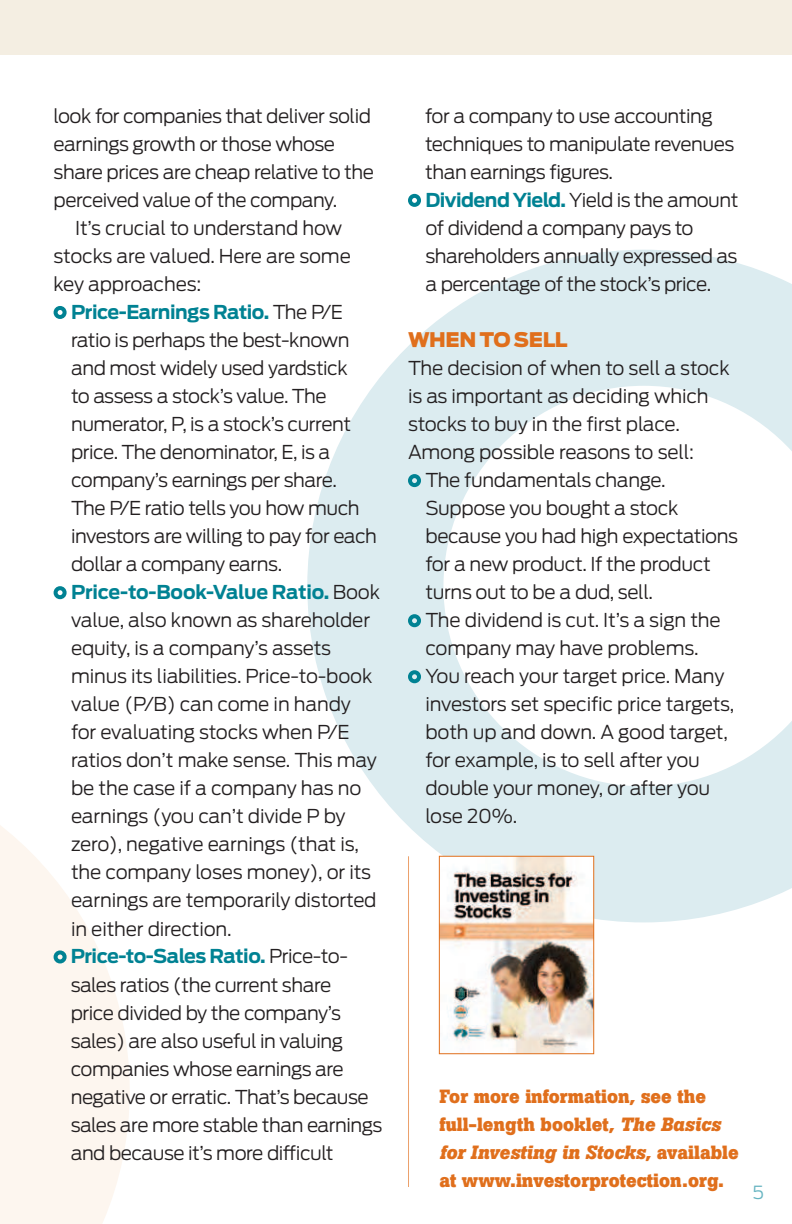
<style>
.page{position:relative;width:792px;height:1224px;background:#fff}
.page>*{position:absolute;margin:0;border:0;box-sizing:border-box;transform-origin:0 0}
.t1{font:900 20px "Antenna";letter-spacing:-.02em;color:#e06f1c}
.t2{font:300 19px/28px "Antenna";letter-spacing:-.025em;color:#231f20}
.t3{font:700 19px "Antenna";letter-spacing:-.025em;color:#008293}
.t4{font:700 19px/28px "Boton";color:#e06f1c}
.t5{font:italic 700 19px "Boton BQ";color:#e06f1c}
.t6{font:300 18px "Antenna";color:#66b4c1}
.s1{font-weight:300;color:#231f20}
.s2{font-weight:700;color:#008293}
.s3{font-family:"Boton BQ";font-style:italic}
.s4{font-family:"Boton";font-style:normal}
</style>
<div class="page">
<svg style="left:0;top:825px;width:130px;height:398px"></svg>
<div style="left:0;top:0;width:791px;height:55px;background:#f4eee2"></div>
<svg style="left:307px;top:249px;width:484px;height:673px"></svg>
<div style="left:54px;top:306px;width:13px;height:13px;border:4px solid #008293;border-radius:50%"></div>
<div style="left:54px;top:586px;width:13px;height:13px;border:4px solid #008293;border-radius:50%"></div>
<div style="left:54px;top:950px;width:13px;height:13px;border:4px solid #008293;border-radius:50%"></div>
<div style="left:408px;top:194px;width:13px;height:13px;border:4px solid #008293;border-radius:50%"></div>
<div style="left:408px;top:474px;width:13px;height:13px;border:4px solid #008293;border-radius:50%"></div>
<div style="left:408px;top:614px;width:13px;height:13px;border:4px solid #008293;border-radius:50%"></div>
<div style="left:408px;top:670px;width:13px;height:13px;border:4px solid #008293;border-radius:50%"></div>
<hr style="left:408px;top:856px;width:1px;height:330px;background:#eca16b">
<img style="left:440px;top:857px;width:152px;height:194px">
<div style="left:438px;top:855px;width:156px;height:198px;border:1px solid #e06f1c"></div>
<p class="t2" style="left:54px;top:103px;width:319px">look for companies that deliver solid</p>
<p class="t2" style="left:54px;top:131px;width:283px">earnings growth or those whose</p>
<p class="t2" style="left:54px;top:159px;width:322px">share prices are cheap relative to the</p>
<p class="t2" style="left:54px;top:187px;width:285px">perceived value of the company.</p>
<p class="t2" style="left:75px;top:215px;width:268px">It’s crucial to understand how</p>
<p class="t2" style="left:54px;top:243px;width:299px">stocks are valued. Here are some</p>
<p class="t2" style="left:54px;top:271px;width:149px">key approaches:</p>
<p class="t3" style="left:71px;top:304px;width:273px">Price-Earnings Ratio. <span class="s1">The P/E</span></p>
<p class="t2" style="left:71px;top:327px;width:280px">ratio is perhaps the best-known</p>
<p class="t2" style="left:71px;top:355px;width:278px">and most widely used yardstick</p>
<p class="t2" style="left:71px;top:383px;width:257px">to assess a stock’s value. The</p>
<p class="t2" style="left:71px;top:411px;width:281px">numerator, P, is a stock’s current</p>
<p class="t2" style="left:71px;top:439px;width:261px">price. The denominator, E, is a</p>
<p class="t2" style="left:71px;top:467px;width:267px">company’s earnings per share.</p>
<p class="t2" style="left:71px;top:495px;width:290px">The P/E ratio tells you how much</p>
<p class="t2" style="left:71px;top:523px;width:307px">investors are willing to pay for each</p>
<p class="t2" style="left:71px;top:551px;width:212px">dollar a company earns.</p>
<p class="t3" style="left:71px;top:584px;width:310px">Price-to-Book-Value Ratio. <span class="s1">Book</span></p>
<p class="t2" style="left:71px;top:607px;width:300px">value, also known as shareholder</p>
<p class="t2" style="left:71px;top:635px;width:261px">equity, is a company’s assets</p>
<p class="t2" style="left:71px;top:663px;width:302px">minus its liabilities. Price-to-book</p>
<p class="t2" style="left:71px;top:691px;width:281px">value (P/B) can come in handy</p>
<p class="t2" style="left:71px;top:719px;width:280px">for evaluating stocks when P/E</p>
<p class="t2" style="left:71px;top:747px;width:307px">ratios don’t make sense. This may</p>
<p class="t2" style="left:71px;top:775px;width:291px">be the case if a company has no</p>
<p class="t2" style="left:71px;top:803px;width:276px">earnings (you can’t divide P by</p>
<p class="t2" style="left:71px;top:831px;width:289px">zero), negative earnings (that is,</p>
<p class="t2" style="left:71px;top:859px;width:301px">the company loses money), or its</p>
<p class="t2" style="left:71px;top:887px;width:307px">earnings are temporarily distorted</p>
<p class="t2" style="left:71px;top:915px;width:162px">in either direction.</p>
<p class="t3" style="left:71px;top:948px;width:278px">Price-to-Sales Ratio. <span class="s1">Price-to-</span></p>
<p class="t2" style="left:71px;top:971px;width:262px">sales ratios (the current share</p>
<p class="t2" style="left:71px;top:999px;width:272px">price divided by the company’s</p>
<p class="t2" style="left:71px;top:1027px;width:274px">sales) are also useful in valuing</p>
<p class="t2" style="left:71px;top:1055px;width:274px">companies whose earnings are</p>
<p class="t2" style="left:71px;top:1083px;width:299px">negative or erratic. That’s because</p>
<p class="t2" style="left:71px;top:1111px;width:313px">sales are more stable than earnings</p>
<p class="t2" style="left:71px;top:1139px;width:264px">and because it’s more difficult</p>
<p class="t2" style="left:425px;top:103px;width:314px">for a company to use accounting techniques to manipulate revenues than earnings figures.<br><span class="s2">Dividend Yield.</span> Yield is the amount of dividend a company pays to shareholders annually expressed as a percentage of the stock’s price.</p>
<p class="t1" style="left:408px;top:328px;width:161px">WHEN TO SELL</p>
<p class="t2" style="left:408px;top:355px;width:323px">The decision of when to sell a stock</p>
<p class="t2" style="left:408px;top:383px;width:302px">is as important as deciding which</p>
<p class="t2" style="left:408px;top:411px;width:273px">stocks to buy in the first place.</p>
<p class="t2" style="left:408px;top:439px;width:287px">Among possible reasons to sell:</p>
<p class="t2" style="left:425px;top:467px;width:241px">The fundamentals change.</p>
<p class="t2" style="left:425px;top:495px;width:254px">Suppose you bought a stock</p>
<p class="t2" style="left:425px;top:523px;width:314px">because you had high expectations</p>
<p class="t2" style="left:425px;top:551px;width:286px">for a new product. If the product</p>
<p class="t2" style="left:425px;top:579px;width:229px">turns out to be a dud, sell.</p>
<p class="t2" style="left:425px;top:607px;width:296px">The dividend is cut. It’s a sign the</p>
<p class="t2" style="left:425px;top:635px;width:274px">company may have problems.</p>
<p class="t2" style="left:425px;top:663px;width:300px">You reach your target price. Many</p>
<p class="t2" style="left:425px;top:691px;width:310px">investors set specific price targets,</p>
<p class="t2" style="left:425px;top:719px;width:304px">both up and down. A good target,</p>
<p class="t2" style="left:425px;top:747px;width:276px">for example, is to sell after you</p>
<p class="t2" style="left:425px;top:775px;width:286px">double your money, or after you</p>
<p class="t2" style="left:425px;top:803px;width:93px">lose 20%.</p>
<p class="t4" style="left:439px;top:1083px;width:283px">For more information, see the full-length booklet, <span class="s3">The Basics</span></p>
<p class="t5" style="left:439px;top:1144px;width:301px">for Investing in Stocks<span class="s4">, available</span></p>
<p class="t4" style="left:439px;top:1167px;width:286px">at www.investorprotection.org.</p>
<p class="t6" style="left:752px;top:1183px;width:13px">5</p>
</div>
